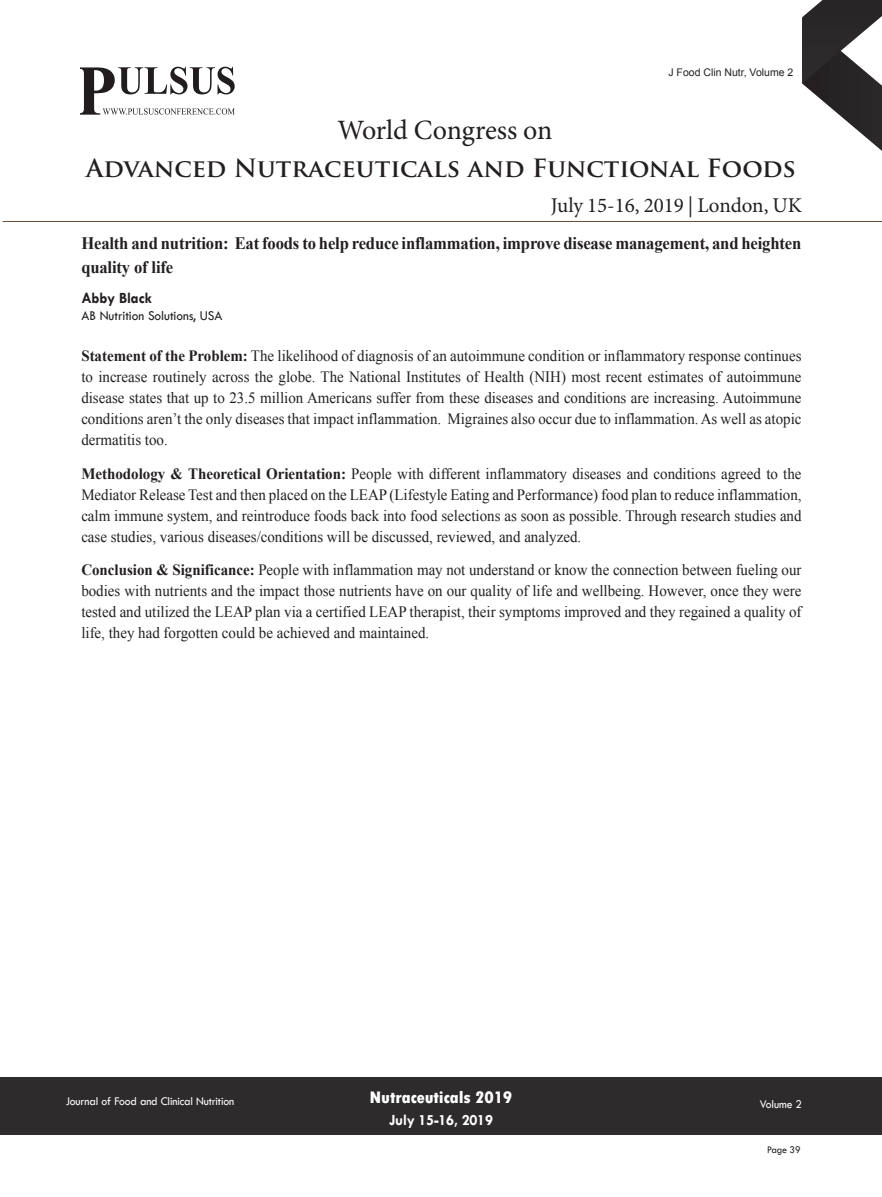
<style>
.page{position:relative;width:882px;height:1197px;background:#fff}
.page>*{position:absolute;margin:0;border:0;box-sizing:border-box;transform-origin:0 0}
.t1{font:28px "Minion Pro";letter-spacing:-.005em;color:#231f20}
.t2{font:700 24.5px "Trajan Pro";color:#231f20}
.t3{font:21px "Minion Pro";color:#231f20}
.t4{font:700 17.5px/24.5px "Times New Roman";letter-spacing:-.01em;color:#231f20;scale:.95 1}
.t5{font:800 condensed 17.5px "Tw Cen";letter-spacing:-.01em;color:#fff;scale:1.1 1}
.Abstract{font:15.75px/21px "Times New Roman";color:#231f20;text-align:justify;scale:.95 1}
.t6{font:700 15.75px "Tw Cen";letter-spacing:-.01em;color:#fff;scale:.95 1}
.Name{font:700 15.75px "Tw Cen";color:#231f20;scale:.95 1}
.Affiliation{font:14px "Tw Cen";color:#231f20;scale:.95 1}
.t7{font:12.25px "Tw Cen";letter-spacing:-.01em;color:#fff;scale:.95 1}
.t8{font:10.5px "Arial";color:#231f20}
.t9{font:10.5px "Tw Cen";letter-spacing:-.02em;color:#231f20;scale:.95 1}
.s1{font-weight:700}
</style>
<div class="page">
<svg style="left:802px;top:0;width:80px;height:151px"></svg>
<div style="left:0;top:1077px;width:882px;height:58px;background:#2e2b2c"></div>
<svg style="left:80px;top:67px;width:155px;height:48px"></svg>
<hr style="left:3px;top:221px;width:879px;height:1px;background:#6d4e38">
<h1 class="t1" style="left:338px;top:111px;width:216px">World Congress on</h1>
<p class="t8" style="left:668px;top:65px;width:126px">J Food Clin Nutr, Volume 2</p>
<h2 class="t2" style="left:86px;top:153px;width:711px">Advanced Nutraceuticals and Functional Foods</h2>
<h3 class="t3" style="left:551px;top:191px;width:253px">July 15-16, 2019 | London, UK</h3>
<p class="t4" style="left:81px;top:230px;width:759px">Health and nutrition: Eat foods to help reduce inflammation, improve disease management, and heighten quality of life</p>
<p class="Name" style="left:81px;top:288px;width:76px">Abby Black</p>
<p class="Affiliation" style="left:81px;top:308px;width:150px">AB Nutrition Solutions, USA</p>
<p class="Abstract" style="left:81px;top:345px;width:760px"><span class="s1">Statement of the Problem:</span> The likelihood of diagnosis of an autoimmune condition or inflammatory response continues to increase routinely across the globe. The National Institutes of Health (NIH) most recent estimates of autoimmune disease states that up to 23.5 million Americans suffer from these diseases and conditions are increasing. Autoimmune conditions aren’t the only diseases that impact inflammation. Migraines also occur due to inflammation. As well as atopic dermatitis too.</p>
<p class="Abstract" style="left:81px;top:463px;width:760px"><span class="s1">Methodology &amp; Theoretical Orientation:</span> People with different inflammatory diseases and conditions agreed to the Mediator Release Test and then placed on the LEAP (Lifestyle Eating and Performance) food plan to reduce inflammation, calm immune system, and reintroduce foods back into food selections as soon as possible. Through research studies and case studies, various diseases/conditions will be discussed, reviewed, and analyzed.</p>
<p class="Abstract" style="left:81px;top:559px;width:760px"><span class="s1">Conclusion &amp; Significance:</span> People with inflammation may not understand or know the connection between fueling our bodies with nutrients and the impact those nutrients have on our quality of life and wellbeing. However, once they were tested and utilized the LEAP plan via a certified LEAP therapist, their symptoms improved and they regained a quality of life, they had forgotten could be achieved and maintained.</p>
<p class="t7" style="left:66px;top:1094px;width:179px">Journal of Food and Clinical Nutrition</p>
<p class="t5" style="left:370px;top:1087px;width:131px">Nutraceuticals 2019</p>
<p class="t6" style="left:389px;top:1111px;width:111px">July 15-16, 2019</p>
<p class="t7" style="left:760px;top:1097px;width:46px">Volume 2</p>
<p class="t9" style="left:767px;top:1143px;width:37px">Page 39</p>
</div>
